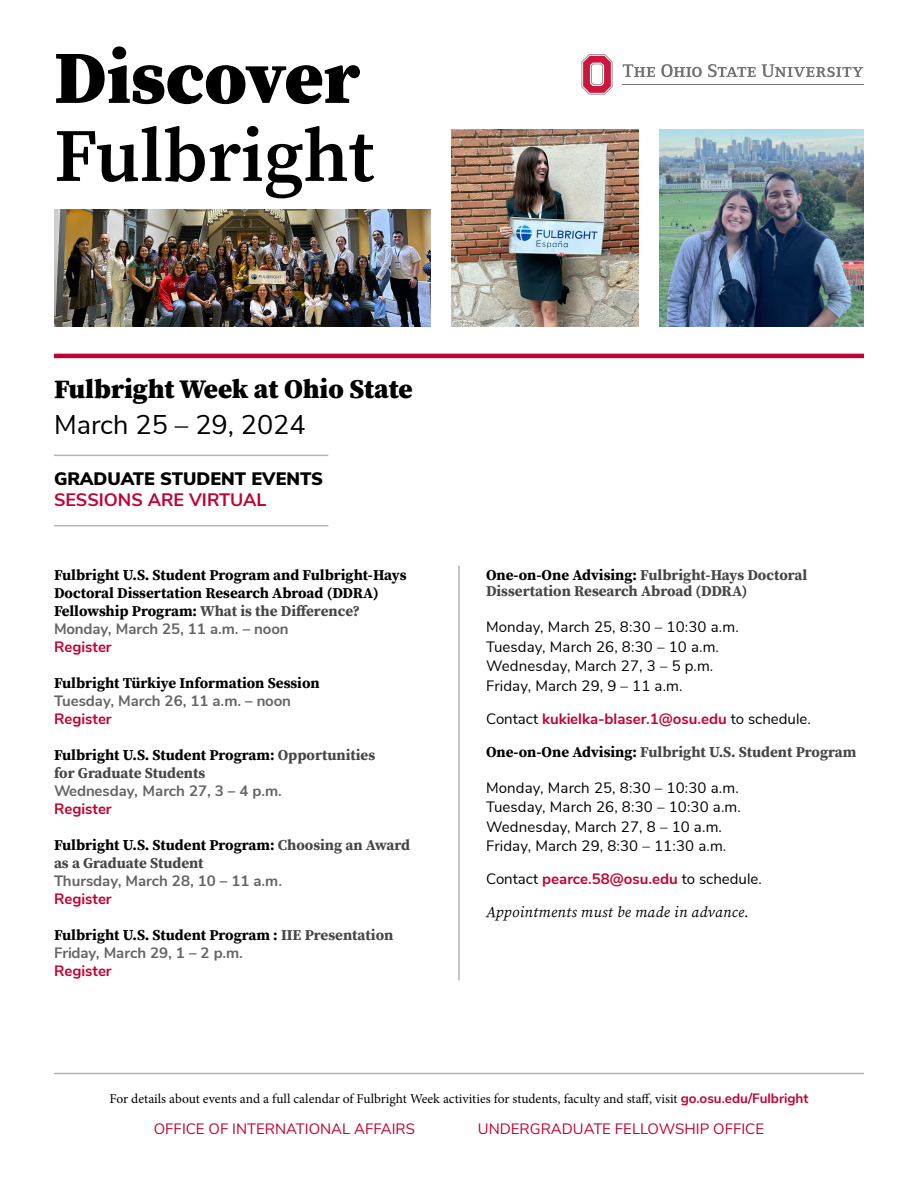
<style>
.page{position:relative;width:918px;height:1188px;background:#fff}
.page>*{position:absolute;margin:0;border:0;box-sizing:border-box;transform-origin:0 0}
.t1{font:600 75px "Buckeye Serif 2";color:#000}
.t2{font:900 75px "Buckeye Serif 2";color:#000}
.t3{font:900 27px "Buckeye Serif 2";color:#000}
.t4{font:27px "Buckeye Sans 2";color:#000}
.t5{font:900 18px "Buckeye Sans 2";color:#000}
.t6{font:700 18px "Buckeye Sans 2";color:#c10230}
.t7{font:15px "Buckeye Sans 2";letter-spacing:.01em;color:#000}
.t8{font:700 15px/18px "Buckeye Serif 2";color:#464547}
.t9{font:700 15px/18px "Buckeye Serif 2";color:#000}
.t10{font:700 15px "Buckeye Sans 2";color:#636466}
.t11{font:700 15px "Buckeye Sans 2";color:#c10230}
.t12{font:15px "Buckeye Sans 2";color:#c10230}
.t13{font:italic 15px "Buckeye Serif 2";letter-spacing:.02em;color:#000}
.t14{font:13.5px "Minion Pro";color:#000}
.s1{color:#464547}
.s2{color:#000}
.s3{font-weight:400;color:#000}
.s4{font-weight:700;color:#c10230}
.s5{font-family:"Buckeye Sans 2";font-weight:700;color:#c10230}
</style>
<div class="page">
<hr style="left:623px;top:84px;width:241px;height:1px;background:#717272">
<svg style="left:582px;top:54px;width:31px;height:40px"></svg>
<svg style="left:623px;top:64px;width:32px;height:13px"></svg>
<svg style="left:661px;top:64px;width:41px;height:13px"></svg>
<svg style="left:708px;top:64px;width:48px;height:13px"></svg>
<svg style="left:762px;top:64px;width:101px;height:13px"></svg>
<hr style="left:54px;top:1073px;width:810px;height:1px;background:#b1b4b6">
<hr style="left:54px;top:455px;width:274px;height:1px;background:#b1b4b6">
<hr style="left:54px;top:525px;width:274px;height:1px;background:#b1b4b6">
<hr style="left:54px;top:354px;width:810px;height:4px;background:#c10230">
<hr style="left:458px;top:566px;width:2px;height:414px;background:#b1b4b6">
<img style="left:659px;top:130px;width:205px;height:196px">
<img style="left:54px;top:209px;width:377px;height:117px">
<img style="left:452px;top:130px;width:186px;height:196px">
<h1 class="t2" style="left:54px;top:34px;width:308px">Discover</h1>
<h1 class="t1" style="left:54px;top:112px;width:322px">Fulbright</h1>
<p class="t3" style="left:54px;top:373px;width:360px">Fulbright Week at Ohio State</p>
<p class="t4" style="left:54px;top:408px;width:253px">March 25 – 29, 2024</p>
<p class="t5" style="left:54px;top:467px;width:271px">GRADUATE STUDENT EVENTS</p>
<p class="t6" style="left:54px;top:489px;width:214px">SESSIONS ARE VIRTUAL</p>
<p class="t9" style="left:54px;top:566px;width:354px">Fulbright U.S. Student Program and Fulbright-Hays<br>Doctoral Dissertation Research Abroad (DDRA)<br>Fellowship Program: <span class="s1">What is the Difference?</span></p>
<p class="t10" style="left:54px;top:619px;width:236px">Monday, March 25, 11 a.m. – noon</p>
<p class="t11" style="left:54px;top:637px;width:59px">Register</p>
<p class="t9" style="left:54px;top:674px;width:267px">Fulbright Türkiye Information Session</p>
<p class="t10" style="left:54px;top:691px;width:239px">Tuesday, March 26, 11 a.m. – noon</p>
<p class="t11" style="left:54px;top:709px;width:59px">Register</p>
<p class="t8" style="left:54px;top:746px;width:323px"><span class="s2">Fulbright U.S. Student Program:</span> Opportunities for Graduate Students</p>
<p class="t10" style="left:54px;top:781px;width:229px">Wednesday, March 27, 3 – 4 p.m.</p>
<p class="t11" style="left:54px;top:799px;width:59px">Register</p>
<p class="t8" style="left:54px;top:836px;width:358px"><span class="s2">Fulbright U.S. Student Program:</span> Choosing an Award as a Graduate Student</p>
<p class="t10" style="left:54px;top:871px;width:230px">Thursday, March 28, 10 – 11 a.m.</p>
<p class="t11" style="left:54px;top:889px;width:59px">Register</p>
<p class="t9" style="left:54px;top:926px;width:341px">Fulbright U.S. Student Program : <span class="s1">IIE Presentation</span></p>
<p class="t10" style="left:54px;top:943px;width:191px">Friday, March 29, 1 – 2 p.m.</p>
<p class="t11" style="left:54px;top:961px;width:59px">Register</p>
<p class="t8" style="left:486px;top:567px;width:323px;line-height:16.5px"><span class="s2">One-on-One Advising:</span> Fulbright-Hays Doctoral<br>Dissertation Research Abroad (DDRA)</p>
<p class="t7" style="left:486px;top:618px;width:254px">Monday, March 25, 8:30 – 10:30 a.m.</p>
<p class="t7" style="left:486px;top:637px;width:235px">Tuesday, March 26, 8:30 – 10 a.m.</p>
<p class="t7" style="left:486px;top:657px;width:229px">Wednesday, March 27, 3 – 5 p.m.</p>
<p class="t7" style="left:486px;top:676px;width:198px">Friday, March 29, 9 – 11 a.m.</p>
<p class="t11" style="left:486px;top:709px;width:326px"><span class="s3">Contact</span> kukielka-blaser.1@osu.edu <span class="s3">to schedule.</span></p>
<p class="t8" style="left:486px;top:743px;width:372px"><span class="s2">One-on-One Advising:</span> Fulbright U.S. Student Program</p>
<p class="t7" style="left:486px;top:778px;width:254px">Monday, March 25, 8:30 – 10:30 a.m.</p>
<p class="t7" style="left:486px;top:798px;width:256px">Tuesday, March 26, 8:30 – 10:30 a.m.</p>
<p class="t7" style="left:486px;top:817px;width:238px">Wednesday, March 27, 8 – 10 a.m.</p>
<p class="t7" style="left:486px;top:837px;width:242px">Friday, March 29, 8:30 – 11:30 a.m.</p>
<p class="t7" style="left:486px;top:870px;width:277px">Contact <span class="s4">pearce.58@osu.edu</span> to schedule.</p>
<p class="t13" style="left:486px;top:903px;width:265px">Appointments must be made in advance.</p>
<p class="t14" style="left:110px;top:1090px;width:700px">For details about events and a full calendar of Fulbright Week activities for students, faculty and staff, visit <span class="s5">go.osu.edu/Fulbright</span></p>
<p class="t12" style="left:154px;top:1119px;width:263px">OFFICE OF INTERNATIONAL AFFAIRS</p>
<p class="t12" style="left:478px;top:1119px;width:288px">UNDERGRADUATE FELLOWSHIP OFFICE</p>
</div>
